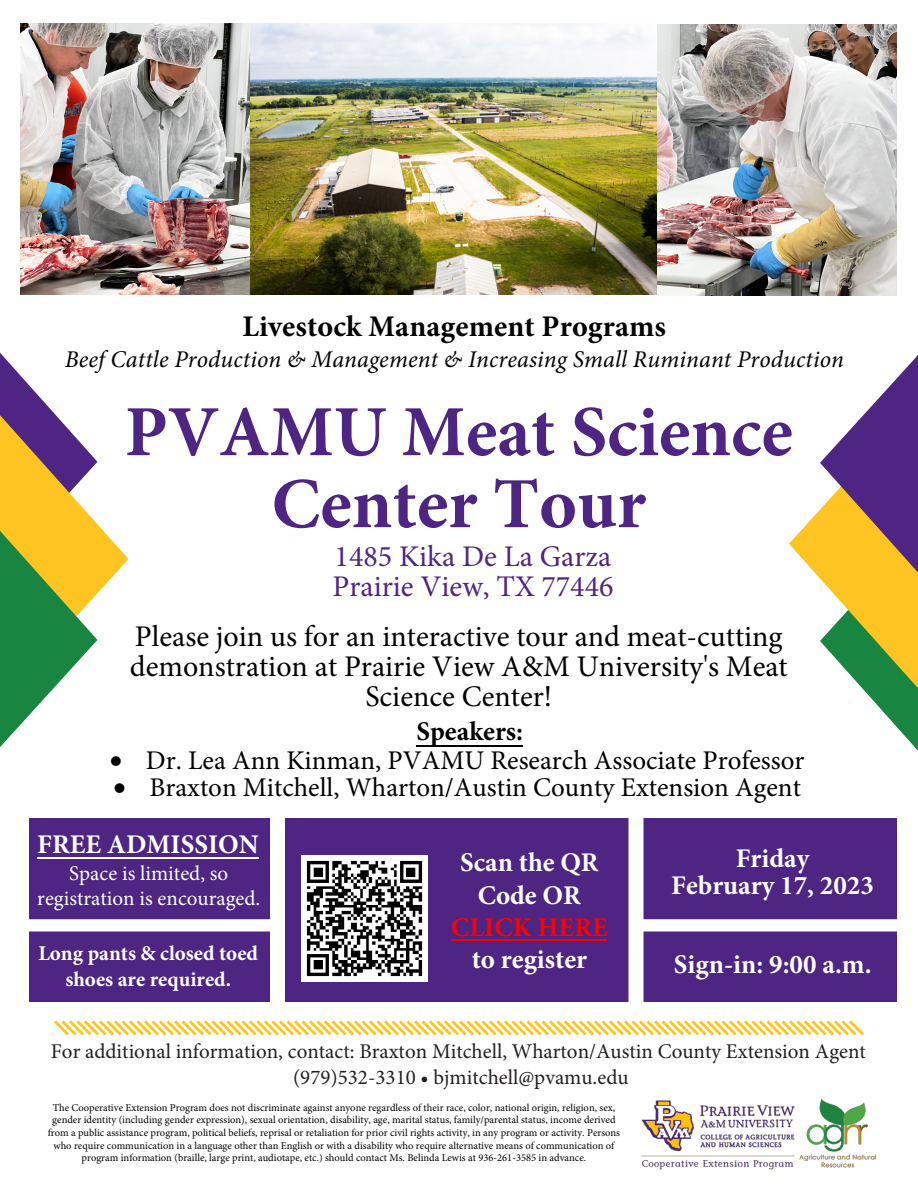
<style>
.page{position:relative;width:918px;height:1188px;background:#fff}
.page>*{position:absolute;margin:0;border:0;box-sizing:border-box;transform-origin:0 0}
.t1{font:700 72px/72px "Minion Pro";color:#4f2583;text-align:center}
.t2{font:30px/30px "Minion Pro";color:#000;text-align:center}
.t3{font:30px/30px "Minion Pro";color:#4f2583}
.t4{font:700 30px "Minion Pro";letter-spacing:.005em;color:#000}
.t5{font:27px "Minion Pro";color:#000}
.t6{font:700 27px/32.2px "Minion Pro";color:#fff;text-align:center}
.t7{font:700 27px "Minion Pro";color:#f00}
.t8{font:700 27px "Minion Pro";color:#000}
.t9{font:italic 24px "Minion Pro";letter-spacing:.005em;color:#000}
.t10{font:21px/25.2px "Minion Pro";color:#231f20;text-align:center}
.t11{font:21px/24.9px "Minion Pro";color:#fff;text-align:center}
.t12{font:700 21px/25.2px "Minion Pro";color:#fff;text-align:center}
.t13{font:10.5px/12.6px "Minion Pro";color:#000;text-align:center}
</style>
<div class="page">
<div style="left:29px;top:818px;width:868px;height:183px;background:#4e2582"></div>
<svg style="left:0;top:353px;width:128px;height:394px"></svg>
<img style="left:641px;top:1099px;width:235px;height:71px">
<div style="left:628px;top:803px;width:16px;height:210px;background:#fff"></div>
<svg style="left:54px;top:1020px;width:810px;height:16px"></svg>
<svg style="left:789px;top:355px;width:129px;height:396px"></svg>
<img style="left:301px;top:855px;width:126px;height:127px">
<hr style="left:452px;top:939px;width:155px;height:1px;background:#f00">
<img style="left:20px;top:24px;width:640px;height:270px">
<img style="left:657px;top:25px;width:240px;height:270px">
<hr style="left:37px;top:858px;width:222px;height:1px;background:#fff">
<hr style="left:417px;top:745px;width:106px;height:1px;background:#000">
<div style="left:270px;top:803px;width:15px;height:210px;background:#fff"></div>
<div style="left:22px;top:918px;width:251px;height:15px;background:#fff"></div>
<svg style="left:643px;top:918px;width:254px;height:15px;background:#ded6e7"></svg>
<h2 class="t4" style="left:243px;top:305px;width:425px">Livestock Management Programs</h2>
<h3 class="t9" style="left:65px;top:343px;width:781px">Beef Cattle Production &amp; Management &amp; Increasing Small Ruminant Production</h3>
<p class="t1" style="left:125px;top:395px;width:670px">PVAMU Meat Science<br>Center Tour</p>
<h2 class="t3" style="left:333px;top:541px;width:282px">1485 Kika De La Garza<br>Prairie View, TX 77446</h2>
<h2 class="t2" style="left:130px;top:622px;width:659px">Please join us for an interactive tour and meat-cutting demonstration at Prairie View A&amp;M University's Meat<br>Science Center!</h2>
<h3 class="t8" style="left:417px;top:712px;width:108px">Speakers:</h3>
<h3 class="t5" style="left:110px;top:743px;width:696px">• Dr. Lea Ann Kinman, PVAMU Research Associate Professor</h3>
<h3 class="t5" style="left:114px;top:770px;width:689px">• Braxton Mitchell, Wharton/Austin County Extension Agent</h3>
<h3 class="t6" style="left:37px;top:828px;width:223px">FREE ADMISSION</h3>
<h3 class="t11" style="left:37px;top:861px;width:225px">Space is limited, so registration is encouraged.</h3>
<h3 class="t12" style="left:38px;top:941px;width:221px">Long pants &amp; closed toed shoes are required.</h3>
<h3 class="t6" style="left:460px;top:846px;width:140px">Scan the QR<br>Code OR</h3>
<h3 class="t7" style="left:451px;top:908px;width:158px">CLICK HERE</h3>
<h3 class="t6" style="left:472px;top:943px;width:117px">to register</h3>
<h3 class="t6" style="left:671px;top:845px;width:204px;line-height:27px">Friday<br>February 17, 2023</h3>
<h3 class="t6" style="left:674px;top:948px;width:199px">Sign-in: 9:00 a.m.</h3>
<p class="t10" style="left:51px;top:1039px;width:817px">For additional information, contact: Braxton Mitchell, Wharton/Austin County Extension Agent (979)532-3310 • bjmitchell@pvamu.edu</p>
<p class="t13" style="left:48px;top:1101px;width:574px">The Cooperative Extension Program does not discriminate against anyone regardless of their race, color, national origin, religion, sex, gender identity (including gender expression), sexual orientation, disability, age, marital status, family/parental status, income derived from a public assistance program, political beliefs, reprisal or retaliation for prior civil rights activity, in any program or activity. Persons who require communication in a language other than English or with a disability who require alternative means of communication of program information (braille, large print, audiotape, etc.) should contact Ms. Belinda Lewis at 936-261-3585 in advance.</p>
</div>
